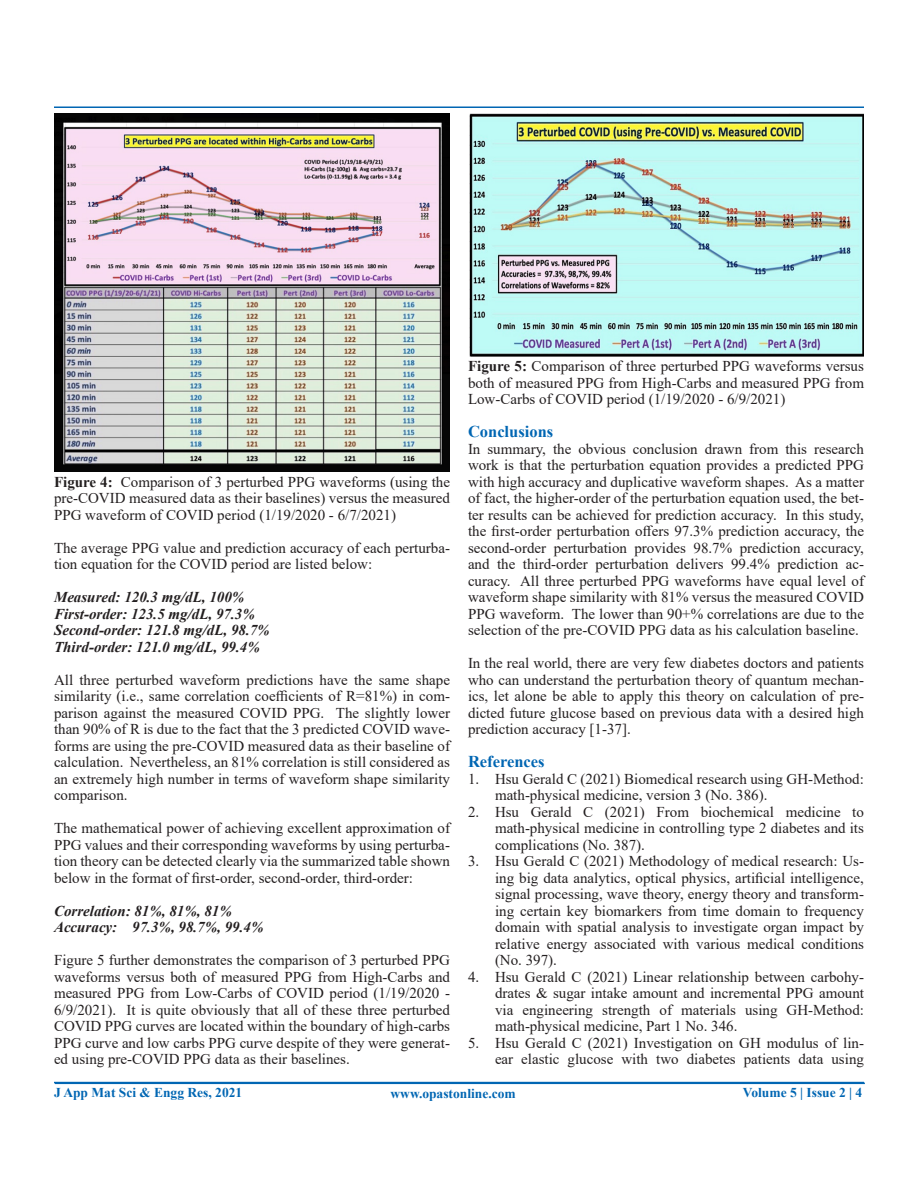
<style>
.page{position:relative;width:918px;height:1188px;background:#fff}
.page>*{position:absolute;margin:0;border:0;box-sizing:border-box;transform-origin:0 0}
.t1{font:700 16.5px "Times New Roman";color:#0166b3}
.t2{font:15px/16.5px "Times New Roman";color:#231f20;text-align:justify}
.t3{font:italic 700 15px "Times New Roman";color:#231f20}
.t4{font:700 13.5px "Times New Roman";color:#0166b3}
.s1{font-weight:700}
</style>
<div class="page">
<hr style="left:54px;top:106px;width:810px;height:2px;background:#0166b3">
<hr style="left:54px;top:1082px;width:810px;height:1px;background:#0166b3">
<hr style="left:55px;top:1083px;width:810px;height:1px;background:#0166b3">
<img style="left:54px;top:113px;width:396px;height:359px">
<img style="left:470px;top:113px;width:394px;height:244px">
<p class="t2" style="left:54px;top:473px;width:398px"><span class="s1">Figure 4:</span> Comparison of 3 perturbed PPG waveforms (using the pre-COVID measured data as their baselines) versus the measured PPG waveform of COVID period (1/19/2020 - 6/7/2021)</p>
<p class="t2" style="left:54px;top:539px;width:397px">The average PPG value and prediction accuracy of each perturba&shy;tion equation for the COVID period are listed below:</p>
<p class="t3" style="left:54px;top:587px;width:192px">Measured: 120.3 mg/dL, 100%</p>
<p class="t3" style="left:54px;top:603px;width:202px">First-order: 123.5 mg/dL, 97.3%</p>
<p class="t3" style="left:54px;top:620px;width:217px">Second-order: 121.8 mg/dL, 98.7%</p>
<p class="t3" style="left:54px;top:636px;width:207px">Third-order: 121.0 mg/dL, 99.4%</p>
<p class="t2" style="left:54px;top:671px;width:398px">All three perturbed waveform predictions have the same shape similarity (i.e., same correlation coefficients of R=81%) in com&shy;parison against the measured COVID PPG. The slightly lower than 90% of R is due to the fact that the 3 predicted COVID wave&shy;forms are using the pre-COVID measured data as their baseline of calculation. Nevertheless, an 81% correlation is still considered as an extremely high number in terms of waveform shape similarity comparison.</p>
<p class="t2" style="left:54px;top:820px;width:398px">The mathematical power of achieving excellent approximation of PPG values and their corresponding waveforms by using perturba&shy;tion theory can be detected clearly via the summarized table shown below in the format of first-order, second-order, third-order:</p>
<p class="t3" style="left:54px;top:900px;width:179px">Correlation: 81%, 81%, 81%</p>
<p class="t3" style="left:54px;top:917px;width:211px">Accuracy: 97.3%, 98.7%, 99.4%</p>
<p class="t2" style="left:54px;top:952px;width:398px">Figure 5 further demonstrates the comparison of 3 perturbed PPG waveforms versus both of measured PPG from High-Carbs and measured PPG from Low-Carbs of COVID period (1/19/2020 - 6/9/2021). It is quite obviously that all of these three perturbed COVID PPG curves are located within the boundary of high-carbs PPG curve and low carbs PPG curve despite of they were generat&shy;ed using pre-COVID PPG data as their baselines.</p>
<p class="t2" style="left:468px;top:358px;width:398px"><span class="s1">Figure 5:</span> Comparison of three perturbed PPG waveforms versus both of measured PPG from High-Carbs and measured PPG from Low-Carbs of COVID period (1/19/2020 - 6/9/2021)</p>
<p class="t1" style="left:468px;top:420px;width:87px">Conclusions</p>
<p class="t2" style="left:468px;top:440px;width:398px">In summary, the obvious conclusion drawn from this research work is that the perturbation equation provides a predicted PPG with high accuracy and duplicative waveform shapes. As a matter of fact, the higher-order of the perturbation equation used, the bet&shy;ter results can be achieved for prediction accuracy. In this study, the first-order perturbation offers 97.3% prediction accuracy, the second-order perturbation provides 98.7% prediction accuracy, and the third-order perturbation delivers 99.4% prediction ac&shy;curacy. All three perturbed PPG waveforms have equal level of waveform shape similarity with 81% versus the measured COVID PPG waveform. The lower than 90+% correlations are due to the selection of the pre-COVID PPG data as his calculation baseline.</p>
<p class="t2" style="left:468px;top:655px;width:398px">In the real world, there are very few diabetes doctors and patients who can understand the perturbation theory of quantum mechan&shy;ics, let alone be able to apply this theory on calculation of pre&shy;dicted future glucose based on previous data with a desired high prediction accuracy [1-37].</p>
<p class="t1" style="left:468px;top:750px;width:78px">References</p>
<p class="t2" style="left:495px;top:770px;width:370px;text-indent:-27px">1. Hsu Gerald C (2021) Biomedical research using GH-Method: math-physical medicine, version 3 (No. 386).</p>
<p class="t2" style="left:495px;top:803px;width:371px;text-indent:-27px">2. Hsu Gerald C (2021) From biochemical medicine to math-physical medicine in controlling type 2 diabetes and its complications (No. 387).</p>
<p class="t2" style="left:495px;top:853px;width:371px;text-indent:-27px">3. Hsu Gerald C (2021) Methodology of medical research: Us&shy;ing big data analytics, optical physics, artificial intelligence, signal processing, wave theory, energy theory and transform&shy;ing certain key biomarkers from time domain to frequency domain with spatial analysis to investigate organ impact by relative energy associated with various medical conditions (No. 397).</p>
<p class="t2" style="left:495px;top:968px;width:371px;text-indent:-27px">4. Hsu Gerald C (2021) Linear relationship between carbohy&shy;drates &amp; sugar intake amount and incremental PPG amount via engineering strength of materials using GH-Method: math-physical medicine, Part 1 No. 346.</p>
<p class="t2" style="left:468px;top:1034px;width:398px;text-align:right">5. Hsu Gerald C (2021) Investigation on GH modulus of lin&shy;ear elastic glucose with two diabetes patients data using</p>
<p class="t4" style="left:54px;top:1083px;width:190px">J App Mat Sci &amp; Engg Res, 2021</p>
<p class="t4" style="left:391px;top:1084px;width:127px">www.opastonline.com</p>
<p class="t4" style="left:743px;top:1083px;width:121px">Volume 5 | Issue 2 | 4</p>
</div>
